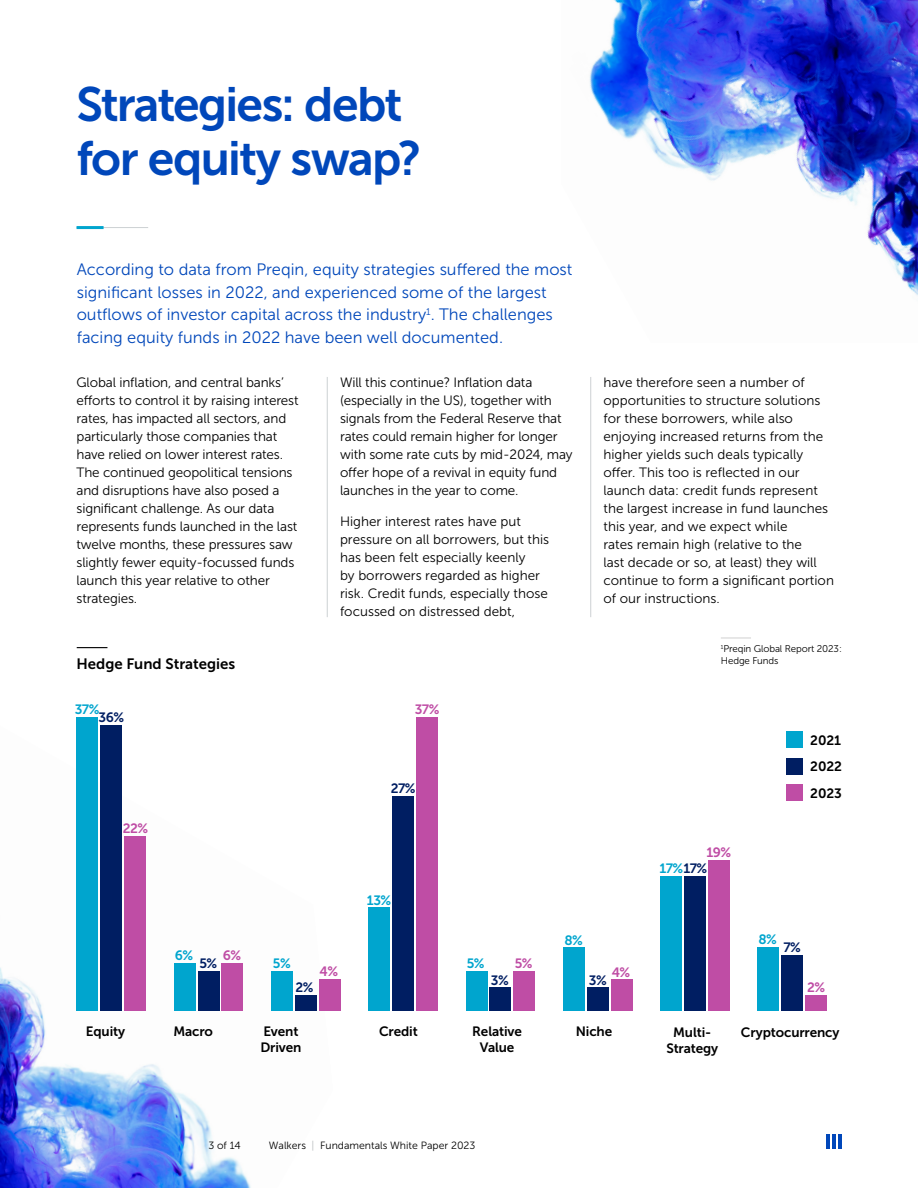
<style>
.page{position:relative;width:918px;height:1188px;background:#fff}
.page>*{position:absolute;margin:0;border:0;box-sizing:border-box;transform-origin:0 0}
.t1{font:48px/54px "Museo Sans 700";letter-spacing:-.035em;color:#0047ba}
.t2{font:16.5px/22.5px "Museo Sans 300";color:#0047ba}
.t3{font:15px "Museo Sans 700";color:#000}
.t4{font:13.5px/18px "Museo Sans 300";letter-spacing:-.01em;color:#000}
.t5{font:13.5px/16.5px "Museo Sans 700";letter-spacing:-.01em;color:#000;text-align:center}
.t6{font:13.5px "Museo Sans 700";letter-spacing:-.04em;color:#00a5ce}
.t7{font:13.5px "Museo Sans 700";color:#bf4da5}
.t8{font:13.5px "Museo Sans 700";color:#001e62}
.t9{font:10.5px "Museo Sans 300";color:#000}
.t10{font:9.75px "Museo Sans 300";letter-spacing:-.01em;color:#000}
.s1{color:#001e62}
.s2{color:#b9bdbe}
</style>
<div class="page">
<img style="left:0;top:717px;width:251px;height:471px">
<img style="left:589px;top:0;width:329px;height:296px">
<hr style="left:827px;top:1134px;width:3px;height:15px;background:#0047ba">
<hr style="left:832px;top:1134px;width:4px;height:15px;background:#0047ba">
<hr style="left:838px;top:1134px;width:3px;height:15px;background:#0047ba">
<hr style="left:77px;top:227px;width:71px;height:1px;background:#cdd1d3">
<hr style="left:77px;top:226px;width:27px;height:3px;background:#00a5ce">
<hr style="left:327px;top:377px;width:1px;height:240px;background:#cdd1d3">
<hr style="left:590px;top:377px;width:1px;height:240px;background:#cdd1d3">
<hr style="left:721px;top:638px;width:30px;height:1px;background:#d0d0d0">
<hr style="left:77px;top:647px;width:30px;height:1px;background:#000">
<div style="left:787px;top:731px;width:16px;height:17px;background:#00a5ce"></div>
<div style="left:787px;top:758px;width:16px;height:16px;background:#001e62"></div>
<div style="left:787px;top:785px;width:16px;height:16px;background:#bf4da5"></div>
<div style="left:77px;top:717px;width:21px;height:294px;background:#00a5ce"></div>
<div style="left:100px;top:725px;width:22px;height:286px;background:#001e62"></div>
<div style="left:124px;top:836px;width:22px;height:175px;background:#bf4da5"></div>
<div style="left:806px;top:995px;width:21px;height:16px;background:#bf4da5"></div>
<div style="left:782px;top:955px;width:21px;height:56px;background:#001e62"></div>
<div style="left:758px;top:947px;width:21px;height:64px;background:#00a5ce"></div>
<div style="left:708px;top:860px;width:22px;height:151px;background:#bf4da5"></div>
<div style="left:684px;top:876px;width:22px;height:135px;background:#001e62"></div>
<div style="left:660px;top:876px;width:22px;height:135px;background:#00a5ce"></div>
<div style="left:514px;top:971px;width:21px;height:40px;background:#bf4da5"></div>
<div style="left:490px;top:987px;width:21px;height:24px;background:#001e62"></div>
<div style="left:466px;top:971px;width:21px;height:40px;background:#00a5ce"></div>
<div style="left:416px;top:717px;width:22px;height:294px;background:#bf4da5"></div>
<div style="left:392px;top:797px;width:22px;height:214px;background:#001e62"></div>
<div style="left:368px;top:908px;width:22px;height:103px;background:#00a5ce"></div>
<div style="left:319px;top:979px;width:22px;height:32px;background:#bf4da5"></div>
<div style="left:295px;top:995px;width:22px;height:16px;background:#001e62"></div>
<div style="left:271px;top:971px;width:22px;height:40px;background:#00a5ce"></div>
<div style="left:222px;top:963px;width:21px;height:48px;background:#bf4da5"></div>
<div style="left:198px;top:971px;width:21px;height:40px;background:#001e62"></div>
<div style="left:174px;top:963px;width:21px;height:48px;background:#00a5ce"></div>
<div style="left:611px;top:979px;width:21px;height:32px;background:#bf4da5"></div>
<div style="left:563px;top:947px;width:22px;height:64px;background:#00a5ce"></div>
<div style="left:587px;top:987px;width:22px;height:24px;background:#001e62"></div>
<h1 class="t1" style="left:77px;top:77px;width:347px">Strategies: debt for equity swap?</h1>
<p class="t2" style="left:77px;top:259px;width:497px">According to data from Preqin, equity strategies suffered the most significant losses in 2022, and experienced some of the largest outflows of investor capital across the industry<sup>1</sup>. The challenges facing equity funds in 2022 have been well documented.</p>
<p class="t4" style="left:77px;top:374px;width:224px">Global inflation, and central banks’ efforts to control it by raising interest rates, has impacted all sectors, and particularly those companies that have relied on lower interest rates.<br>The continued geopolitical tensions and disruptions have also posed a significant challenge. As our data represents funds launched in the last twelve months, these pressures saw slightly fewer equity-focussed funds launch this year relative to other strategies.</p>
<p class="t4" style="left:340px;top:374px;width:234px">Will this continue? Inflation data (especially in the US), together with signals from the Federal Reserve that rates could remain higher for longer with some rate cuts by mid-2024, may offer hope of a revival in equity fund launches in the year to come.</p>
<p class="t4" style="left:340px;top:512px;width:211px">Higher interest rates have put pressure on all borrowers, but this has been felt especially keenly<br>by borrowers regarded as higher risk. Credit funds, especially those focussed on distressed debt,</p>
<p class="t4" style="left:603px;top:374px;width:232px">have therefore seen a number of opportunities to structure solutions for these borrowers, while also enjoying increased returns from the higher yields such deals typically offer. This too is reflected in our launch data: credit funds represent the largest increase in fund launches this year, and we expect while<br>rates remain high (relative to the<br>last decade or so, at least) they will continue to form a significant portion of our instructions.</p>
<p class="t10" style="left:721px;top:644px;width:123px"><sup>1</sup>Preqin Global Report 2023:</p>
<p class="t3" style="left:77px;top:656px;width:160px">Hedge Fund Strategies</p>
<p class="t10" style="left:721px;top:656px;width:59px">Hedge Funds</p>
<p class="t6" style="left:75px;top:702px;width:26px">37%</p>
<p class="t8" style="left:99px;top:710px;width:27px">36%</p>
<p class="t7" style="left:123px;top:821px;width:27px">22%</p>
<p class="t5" style="left:86px;top:1023px;width:41px">Equity</p>
<p class="t6" style="left:175px;top:948px;width:20px">6%</p>
<p class="t7" style="left:223px;top:948px;width:20px">6%</p>
<p class="t8" style="left:199px;top:956px;width:19px">5%</p>
<p class="t7" style="left:415px;top:702px;width:26px">37%</p>
<p class="t8" style="left:391px;top:781px;width:26px">27%</p>
<p class="t5" style="left:810px;top:727px;width:33px;line-height:26.7px;text-align:justify">2021<br>2022<br>2023</p>
<p class="t7" style="left:707px;top:845px;width:26px">19%</p>
<p class="t6" style="left:659px;top:861px;width:49px">17%<span class="s1">17%</span></p>
<p class="t6" style="left:367px;top:893px;width:26px">13%</p>
<p class="t6" style="left:565px;top:933px;width:20px">8%</p>
<p class="t6" style="left:758px;top:932px;width:20px">8%</p>
<p class="t8" style="left:783px;top:940px;width:19px">7%</p>
<p class="t6" style="left:273px;top:956px;width:19px">5%</p>
<p class="t7" style="left:320px;top:964px;width:20px">4%</p>
<p class="t8" style="left:296px;top:980px;width:19px">2%</p>
<p class="t6" style="left:467px;top:956px;width:19px">5%</p>
<p class="t7" style="left:515px;top:956px;width:19px">5%</p>
<p class="t7" style="left:612px;top:965px;width:20px">4%</p>
<p class="t8" style="left:491px;top:973px;width:19px">3%</p>
<p class="t8" style="left:589px;top:973px;width:19px">3%</p>
<p class="t7" style="left:807px;top:980px;width:19px">2%</p>
<p class="t5" style="left:379px;top:1023px;width:40px">Credit</p>
<p class="t5" style="left:576px;top:1023px;width:38px">Niche</p>
<p class="t5" style="left:666px;top:1024px;width:53px">Multi-<br>Strategy</p>
<p class="t5" style="left:741px;top:1024px;width:100px">Cryptocurrency</p>
<p class="t5" style="left:173px;top:1023px;width:41px">Macro</p>
<p class="t5" style="left:260px;top:1023px;width:42px;text-align:left">Event<br>Driven</p>
<p class="t5" style="left:472px;top:1023px;width:51px">Relative<br>Value</p>
<p class="t9" style="left:208px;top:1140px;width:34px">3 of 14</p>
<p class="t9" style="left:269px;top:1140px;width:208px">Walkers <span class="s2">|</span> Fundamentals White Paper 2023</p>
</div>
